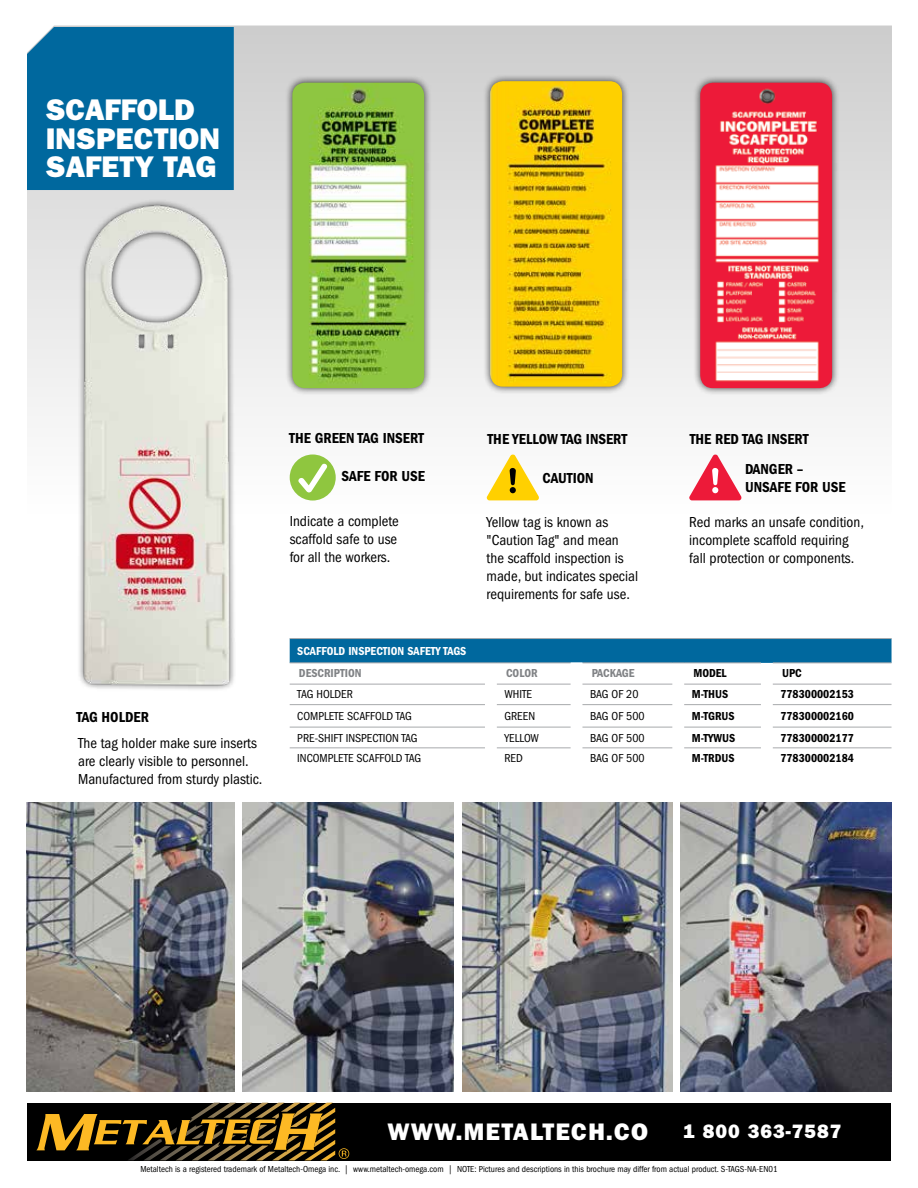
<style>
.page{position:relative;width:918px;height:1188px;background:#fff}
.page>*{position:absolute;margin:0;border:0;box-sizing:border-box;transform-origin:0 0}
.t1{font:30px/28.5px "ITC Franklin Gothic Std Hvy";color:#fff}
.t2{font:24px "ITC Franklin Gothic Std Hvy";letter-spacing:.05em;color:#fff}
.t3{font:19.5px "ITC Franklin Gothic Std Hvy";letter-spacing:.05em;color:#fff}
.t4{font:condensed 15px/18px "ITC Franklin Gothic Std";color:#000}
.t5{font:15px/18px "ITC Franklin Gothic Std Dm Cd";color:#000}
.t6{font:condensed 12px "ITC Franklin Gothic Std";color:#000}
.t7{font:12px "ITC Franklin Gothic Std Dm Cd";color:#000}
.t8{font:12px "ITC Franklin Gothic Std Dm Cd";color:#fff}
.t9{font:12px "ITC Franklin Gothic Std Dm Cd";color:#808285}
.t10{font:condensed 9px "ITC Franklin Gothic Std";color:#000}
</style>
<div class="page">
<svg style="left:27px;top:26px;width:865px;height:475px"></svg>
<div style="left:27px;top:1103px;width:864px;height:57px;background:#000"></div>
<div style="left:27px;top:27px;width:207px;height:163px;background:#00689e"></div>
<svg style="left:36px;top:1103px;width:313px;height:57px"></svg>
<svg style="left:290px;top:638px;width:602px;height:26px;background:#106fa1"></svg>
<hr style="left:773px;top:638px;width:119px;height:1px;background:#a7a9ac">
<hr style="left:773px;top:663px;width:119px;height:1px;background:#a7a9ac">
<hr style="left:290px;top:684px;width:195px;height:1px;background:#a7a9ac">
<hr style="left:497px;top:684px;width:74px;height:1px;background:#a7a9ac">
<hr style="left:582px;top:684px;width:90px;height:1px;background:#a7a9ac">
<hr style="left:684px;top:684px;width:77px;height:1px;background:#a7a9ac">
<hr style="left:773px;top:684px;width:119px;height:1px;background:#a7a9ac">
<hr style="left:290px;top:704px;width:195px;height:1px;background:#a7a9ac">
<hr style="left:497px;top:704px;width:74px;height:1px;background:#a7a9ac">
<hr style="left:582px;top:704px;width:90px;height:1px;background:#a7a9ac">
<hr style="left:684px;top:704px;width:77px;height:1px;background:#a7a9ac">
<hr style="left:773px;top:704px;width:119px;height:1px;background:#a7a9ac">
<hr style="left:290px;top:727px;width:195px;height:1px;background:#a7a9ac">
<hr style="left:497px;top:727px;width:74px;height:1px;background:#a7a9ac">
<hr style="left:582px;top:727px;width:90px;height:1px;background:#a7a9ac">
<hr style="left:684px;top:727px;width:77px;height:1px;background:#a7a9ac">
<hr style="left:773px;top:727px;width:119px;height:1px;background:#a7a9ac">
<hr style="left:290px;top:748px;width:195px;height:1px;background:#a7a9ac">
<hr style="left:497px;top:748px;width:74px;height:1px;background:#a7a9ac">
<hr style="left:582px;top:748px;width:90px;height:1px;background:#a7a9ac">
<hr style="left:684px;top:748px;width:77px;height:1px;background:#a7a9ac">
<hr style="left:773px;top:748px;width:119px;height:1px;background:#a7a9ac">
<img style="left:68px;top:198px;width:175px;height:492px">
<div style="left:285px;top:75px;width:147px;height:321px;background:#000;opacity:.75"></div>
<img style="left:292px;top:83px;width:132px;height:305px">
<div style="left:482px;top:73px;width:148px;height:321px;background:#000;opacity:.75"></div>
<img style="left:490px;top:81px;width:132px;height:306px">
<div style="left:692px;top:75px;width:148px;height:321px;background:#000;opacity:.75"></div>
<img style="left:700px;top:83px;width:132px;height:305px">
<img style="left:27px;top:802px;width:207px;height:290px">
<img style="left:243px;top:802px;width:210px;height:290px">
<img style="left:462px;top:802px;width:210px;height:290px">
<img style="left:681px;top:802px;width:210px;height:290px">
<div style="left:290px;top:454px;width:46px;height:47px;background:#8fc63f;border-radius:50%"></div>
<svg style="left:298px;top:464px;width:29px;height:28px"></svg>
<svg style="left:689px;top:455px;width:52px;height:45px"></svg>
<svg style="left:487px;top:455px;width:52px;height:45px"></svg>
<h1 class="t1" style="left:46px;top:96px;width:176px">SCAFFOLD<br>INSPECTION<br>SAFETY TAG</h1>
<p class="t5" style="left:76px;top:708px;width:74px">TAG HOLDER</p>
<p class="t4" style="left:78px;top:734px;width:186px">The tag holder make sure inserts are clearly visible to personnel.<br>Manufactured from sturdy plastic.</p>
<p class="t5" style="left:289px;top:429px;width:136px">THE GREEN TAG INSERT</p>
<p class="t5" style="left:487px;top:430px;width:141px">THE YELLOW TAG INSERT</p>
<p class="t5" style="left:690px;top:430px;width:120px">THE RED TAG INSERT</p>
<p class="t5" style="left:342px;top:467px;width:85px">SAFE FOR USE</p>
<p class="t4" style="left:290px;top:512px;width:111px;text-align:justify">Indicate a complete scaffold safe to use for all the workers.</p>
<p class="t4" style="left:487px;top:513px;width:153px">Yellow tag is known as "Caution Tag" and mean the scaffold inspection is made, but indicates special requirements for safe use.</p>
<p class="t5" style="left:745px;top:460px;width:102px">DANGER –<br>UNSAFE FOR USE</p>
<p class="t5" style="left:543px;top:469px;width:53px">CAUTION</p>
<p class="t4" style="left:689px;top:513px;width:176px">Red marks an unsafe condition, incomplete scaffold requiring fall protection or components.</p>
<p class="t8" style="left:297px;top:644px;width:171px">SCAFFOLD INSPECTION SAFETY TAGS</p>
<p class="t9" style="left:299px;top:666px;width:64px">DESCRIPTION</p>
<p class="t9" style="left:506px;top:666px;width:33px">COLOR</p>
<p class="t9" style="left:592px;top:666px;width:44px">PACKAGE</p>
<p class="t7" style="left:693px;top:666px;width:35px">MODEL</p>
<p class="t7" style="left:782px;top:666px;width:21px">UPC</p>
<p class="t6" style="left:297px;top:688px;width:57px">TAG HOLDER</p>
<p class="t6" style="left:504px;top:688px;width:29px">WHITE</p>
<p class="t6" style="left:590px;top:688px;width:50px">BAG OF 20</p>
<p class="t7" style="left:692px;top:688px;width:38px">M-THUS</p>
<p class="t7" style="left:780px;top:688px;width:75px">778300002153</p>
<p class="t6" style="left:297px;top:709px;width:116px">COMPLETE SCAFFOLD TAG</p>
<p class="t6" style="left:504px;top:709px;width:32px">GREEN</p>
<p class="t6" style="left:590px;top:709px;width:56px">BAG OF 500</p>
<p class="t7" style="left:692px;top:709px;width:44px">M-TGRUS</p>
<p class="t7" style="left:780px;top:709px;width:75px">778300002160</p>
<p class="t6" style="left:297px;top:731px;width:122px">PRE-SHIFT INSPECTION TAG</p>
<p class="t6" style="left:504px;top:731px;width:36px">YELLOW</p>
<p class="t6" style="left:590px;top:731px;width:56px">BAG OF 500</p>
<p class="t7" style="left:692px;top:731px;width:45px">M-TYWUS</p>
<p class="t7" style="left:780px;top:731px;width:75px">778300002177</p>
<p class="t6" style="left:297px;top:752px;width:126px">INCOMPLETE SCAFFOLD TAG</p>
<p class="t6" style="left:504px;top:752px;width:20px">RED</p>
<p class="t6" style="left:590px;top:752px;width:56px">BAG OF 500</p>
<p class="t7" style="left:692px;top:752px;width:44px">M-TRDUS</p>
<p class="t7" style="left:780px;top:752px;width:75px">778300002184</p>
<h2 class="t2" style="left:387px;top:1117px;width:262px">WWW.METALTECH.CO</h2>
<h3 class="t3" style="left:683px;top:1120px;width:160px">1 800 363-7587</h3>
<p class="t10" style="left:140px;top:1164px;width:639px">Metaltech is a registered trademark of Metaltech-Omega inc. | www.metaltech-omega.com | NOTE: Pictures and descriptions in this brochure may differ from actual product. S-TAGS-NA-EN01</p>
</div>
